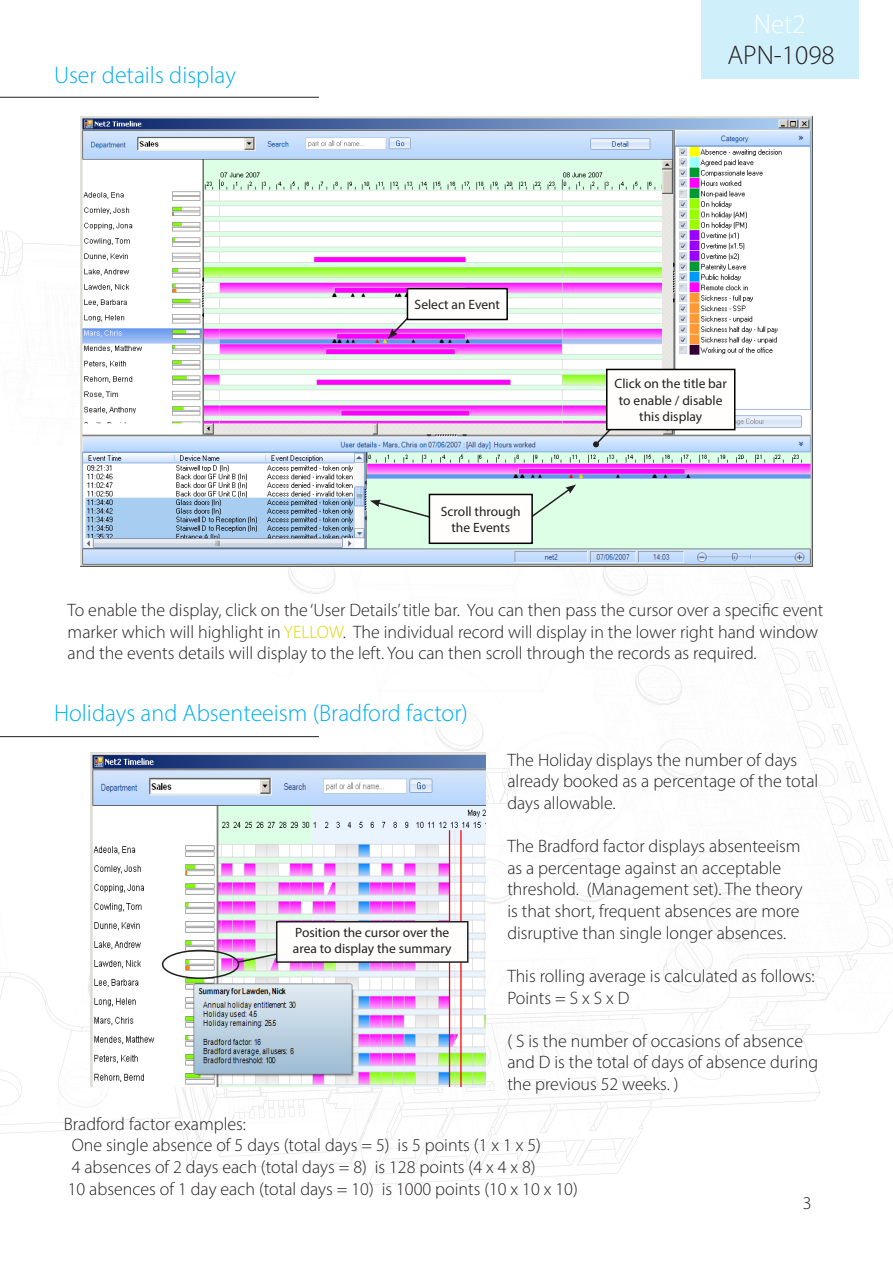
<style>
.page{position:relative;width:893px;height:1263px;background:#fff}
.page>*{position:absolute;margin:0;border:0;box-sizing:border-box;transform-origin:0 0}
.t1{font:300 27px "Myriad Pro";color:#231f20}
.t2{font:300 27px "Myriad Pro";color:#fff}
.Section_title{font:300 24px "Myriad Pro";color:#00aeef}
.Text{font:300 18px/21.6px "Myriad Pro";color:#231f20}
.Text_-_yellow_word{font:300 18px/21.6px "Myriad Pro";color:#231f20}
.Text_9pt_center{font:13.5px/16.2px "Myriad Pro";color:#231f20;text-align:center}
.s1{color:#e1d201}
</style>
<div class="page">
<img style="left:0;top:230px;width:893px;height:955px">
<div style="left:702px;top:0;width:157px;height:79px;background:#cfeffb"></div>
<hr style="left:0;top:97px;width:319px;height:1px;background:#231f20">
<hr style="left:0;top:736px;width:319px;height:1px;background:#231f20">
<img style="left:80px;top:117px;width:733px;height:450px">
<svg style="left:593px;top:423px;width:23px;height:24px"></svg>
<div style="left:607px;top:369px;width:128px;height:61px;background:#fffefc"></div>
<div style="left:606px;top:369px;width:129px;height:61px;border:2px solid #000"></div>
<svg style="left:516px;top:484px;width:60px;height:44px"></svg>
<svg style="left:370px;top:500px;width:59px;height:19px"></svg>
<div style="left:429px;top:494px;width:103px;height:49px;background:#fffefc"></div>
<div style="left:429px;top:494px;width:104px;height:50px;border:2px solid #000"></div>
<svg style="left:388px;top:313px;width:24px;height:26px"></svg>
<div style="left:407px;top:289px;width:100px;height:30px;background:#fffefc"></div>
<div style="left:407px;top:288px;width:101px;height:32px;border:2px solid #000"></div>
<img style="left:91px;top:752px;width:394px;height:335px">
<div style="left:162px;top:950px;width:77px;height:29px;border:2px solid #231f20;border-radius:50%"></div>
<svg style="left:236px;top:941px;width:96px;height:23px"></svg>
<div style="left:277px;top:922px;width:191px;height:40px;background:#fffefc"></div>
<div style="left:276px;top:921px;width:192px;height:42px;border:2px solid #231f20"></div>
<p class="Section_title" style="left:54px;top:61px;width:183px">User details display</p>
<p class="Text_9pt_center" style="left:415px;top:296px;width:87px">Select an Event</p>
<p class="Text_9pt_center" style="left:441px;top:503px;width:81px">Scroll through the Events</p>
<h1 class="t2" style="left:754px;top:8px;width:53px">Net2</h1>
<h1 class="t1" style="left:727px;top:39px;width:109px">APN-1098</h1>
<p class="Text_9pt_center" style="left:615px;top:376px;width:114px">Click on the title bar to enable / disable this display</p>
<p class="Text_-_yellow_word" style="left:68px;top:599px;width:757px">To enable the display, click on the ‘User Details’ title bar. You can then pass the cursor over a specific event marker which will highlight in <span class="s1">YELLOW</span>. The individual record will display in the lower right hand window and the events details will display to the left. You can then scroll through the records as required.</p>
<p class="Section_title" style="left:54px;top:698px;width:415px">Holidays and Absenteeism (Bradford factor)</p>
<p class="Text_9pt_center" style="left:293px;top:924px;width:160px;text-align:left">Position the cursor over the area to display the summary</p>
<p class="Text" style="left:507px;top:749px;width:313px">The Holiday displays the number of days already booked as a percentage of the total days allowable.</p>
<p class="Text" style="left:507px;top:835px;width:297px">The Bradford factor displays absenteeism as a percentage against an acceptable threshold. (Management set). The theory is that short, frequent absences are more disruptive than single longer absences.</p>
<p class="Text" style="left:507px;top:965px;width:309px">This rolling average is calculated as follows:<br>Points = S x S x D</p>
<p class="Text" style="left:507px;top:1030px;width:312px">( S is the number of occasions of absence and D is the total of days of absence during the previous 52 weeks. )</p>
<p class="Text" style="left:64px;top:1113px;width:184px">Bradford factor examples:</p>
<p class="Text" style="left:72px;top:1134px;width:471px">One single absence of 5 days (total days = 5) is 5 points (1 x 1 x 5)</p>
<p class="Text" style="left:72px;top:1156px;width:466px">4 absences of 2 days each (total days = 8) is 128 points (4 x 4 x 8)</p>
<p class="Text" style="left:68px;top:1178px;width:512px">10 absences of 1 day each (total days = 10) is 1000 points (10 x 10 x 10)</p>
<p class="Text_-_yellow_word" style="left:803px;top:1192px;width:10px">3</p>
</div>
